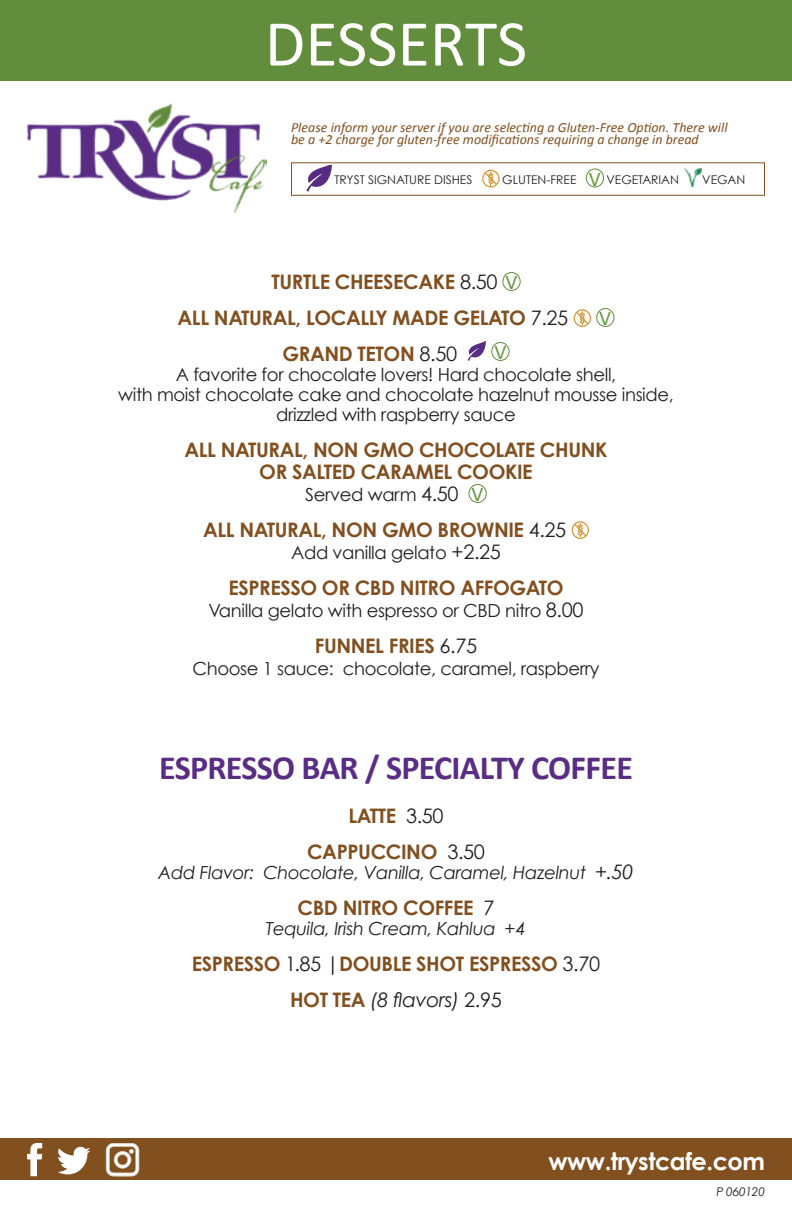
<style>
.page{position:relative;width:792px;height:1224px;background:#fff}
.page>*{position:absolute;margin:0;border:0;box-sizing:border-box;transform-origin:0 0}
.t1{font:66px "Calibri";color:#fff}
.t2{font:700 34px "Calibri";letter-spacing:-.02em;color:#592d83}
.t3{font:700 24px "Century Gothic";letter-spacing:-.02em;color:#fff}
.t4{font:21.2px "Calibri";color:#669b41}
.t5{font:700 20px/36px "Century Gothic";letter-spacing:-.02em;color:#824f1f;text-align:center}
.t6{font:18px/20px "Century Gothic";letter-spacing:-.02em;color:#231f20;text-align:center}
.t7{font:italic 18px "Century Gothic";letter-spacing:-.02em;color:#231f20}
.t8{font:italic 14px/12px "Calibri";color:#824f1f}
.t9{font:12px "Century Gothic";color:#231f20}
.t10{font:italic 12px "Century Gothic";letter-spacing:-.02em;color:#231f20}
.s1{font-family:"Calibri";font-size:21.2px;color:#669b41}
.s2{font-weight:400;color:#231f20}
.s3{font-family:"Calibri";font-weight:400;font-size:21.2px;color:#669b41}
.s4{font-size:20px}
.s5{font-weight:400;font-style:italic;color:#231f20}
</style>
<div class="page">
<div style="left:502px;top:272px;width:19px;height:19px;border:1px solid #628d3c;border-radius:50%"></div>
<svg style="left:574px;top:309px;width:17px;height:18px"></svg>
<div style="left:596px;top:308px;width:18px;height:19px;border:1px solid #628d3c;border-radius:50%"></div>
<svg style="left:468px;top:342px;width:18px;height:19px"></svg>
<div style="left:491px;top:342px;width:19px;height:19px;border:1px solid #628d3c;border-radius:50%"></div>
<div style="left:468px;top:484px;width:19px;height:19px;border:1px solid #628d3c;border-radius:50%"></div>
<svg style="left:572px;top:521px;width:17px;height:18px"></svg>
<div style="left:0;top:0;width:792px;height:81px;background:#628d3c"></div>
<div style="left:291px;top:162px;width:474px;height:34px;border:1px solid #824f1f"></div>
<svg style="left:306px;top:165px;width:26px;height:27px"></svg>
<svg style="left:482px;top:170px;width:18px;height:17px"></svg>
<img style="left:685px;top:169px;width:16px;height:18px">
<div style="left:586px;top:169px;width:18px;height:18px;border:1px solid #628d3c;border-radius:50%"></div>
<img style="left:27px;top:103px;width:239px;height:110px">
<div style="left:0;top:1139px;width:792px;height:41px;background:#824f1f"></div>
<svg style="left:27px;top:1143px;width:15px;height:33px"></svg>
<svg style="left:58px;top:1146px;width:32px;height:29px"></svg>
<svg style="left:106px;top:1143px;width:33px;height:33px"></svg>
<h1 class="t1" style="left:265px;top:2px;width:264px">DESSERTS</h1>
<p class="t8" style="left:291px;top:120px;width:438px">Please inform your server if you are selecting a Gluten-Free Option. There will be a +2 charge for gluten-free modifications requiring a change in bread</p>
<p class="t9" style="left:334px;top:173px;width:139px">TRYST SIGNATURE DISHES</p>
<p class="t9" style="left:502px;top:173px;width:178px">GLUTEN-FREE <span class="s1">V</span> VEGETARIAN</p>
<p class="t9" style="left:702px;top:173px;width:45px">VEGAN</p>
<p class="t5" style="left:178px;top:263px;width:392px;text-align:left;text-indent:94px">TURTLE CHEESECAKE <span class="s2">8.50</span> <span class="s3">V<br></span>ALL NATURAL, LOCALLY MADE GELATO <span class="s2">7.25</span></p>
<p class="t4" style="left:599px;top:305px;width:13px">V</p>
<p class="t5" style="left:282px;top:335px;width:176px">GRAND TETON <span class="s2">8.50</span></p>
<p class="t4" style="left:494px;top:339px;width:13px">V</p>
<p class="t6" style="left:118px;top:364px;width:557px">A favorite for chocolate lovers! Hard chocolate shell,<br>with moist chocolate cake and chocolate hazelnut mousse inside, drizzled with raspberry sauce</p>
<p class="t5" style="left:185px;top:438px;width:425px;line-height:22px">ALL NATURAL, NON GMO CHOCOLATE CHUNK<br>OR SALTED CARAMEL COOKIE</p>
<p class="t6" style="left:305px;top:484px;width:180px">Served warm <span class="s4">4.50</span> <span class="s1">V</span></p>
<p class="t5" style="left:203px;top:511px;width:365px">ALL NATURAL, NON GMO BROWNIE <span class="s2">4.25</span></p>
<p class="t6" style="left:291px;top:542px;width:211px">Add vanilla gelato <span class="s4">+2.25</span></p>
<p class="t5" style="left:228px;top:569px;width:337px">ESPRESSO OR CBD NITRO AFFOGATO</p>
<p class="t6" style="left:209px;top:600px;width:376px">Vanilla gelato with espresso or CBD nitro <span class="s4">8.00</span></p>
<p class="t5" style="left:315px;top:627px;width:164px">FUNNEL FRIES <span class="s2">6.75</span></p>
<p class="t6" style="left:193px;top:658px;width:408px">Choose 1 sauce: chocolate, caramel, raspberry</p>
<h2 class="t2" style="left:159px;top:747px;width:475px">ESPRESSO BAR / SPECIALTY COFFEE</h2>
<p class="t5" style="left:307px;top:797px;width:179px">LATTE <span class="s2">3.50<br></span>CAPPUCCINO <span class="s2">3.50</span></p>
<p class="t7" style="left:158px;top:862px;width:477px">Add Flavor: Chocolate, Vanilla, Caramel, Hazelnut <span class="s4">+.50</span></p>
<p class="t5" style="left:298px;top:889px;width:198px">CBD NITRO COFFEE <span class="s2">7</span></p>
<p class="t7" style="left:266px;top:918px;width:262px">Tequila, Irish Cream, Kahlua +4</p>
<p class="t5" style="left:192px;top:945px;width:410px">ESPRESSO <span class="s2">1.85</span> <span class="s5">|</span>DOUBLE SHOT ESPRESSO <span class="s2">3.70<br></span>HOT TEA <span class="s5">(8 flavors)</span> <span class="s2">2.95</span></p>
<p class="t3" style="left:549px;top:1146px;width:218px">www.trystcafe.com</p>
<p class="t10" style="left:716px;top:1184px;width:50px">P 060120</p>
</div>
